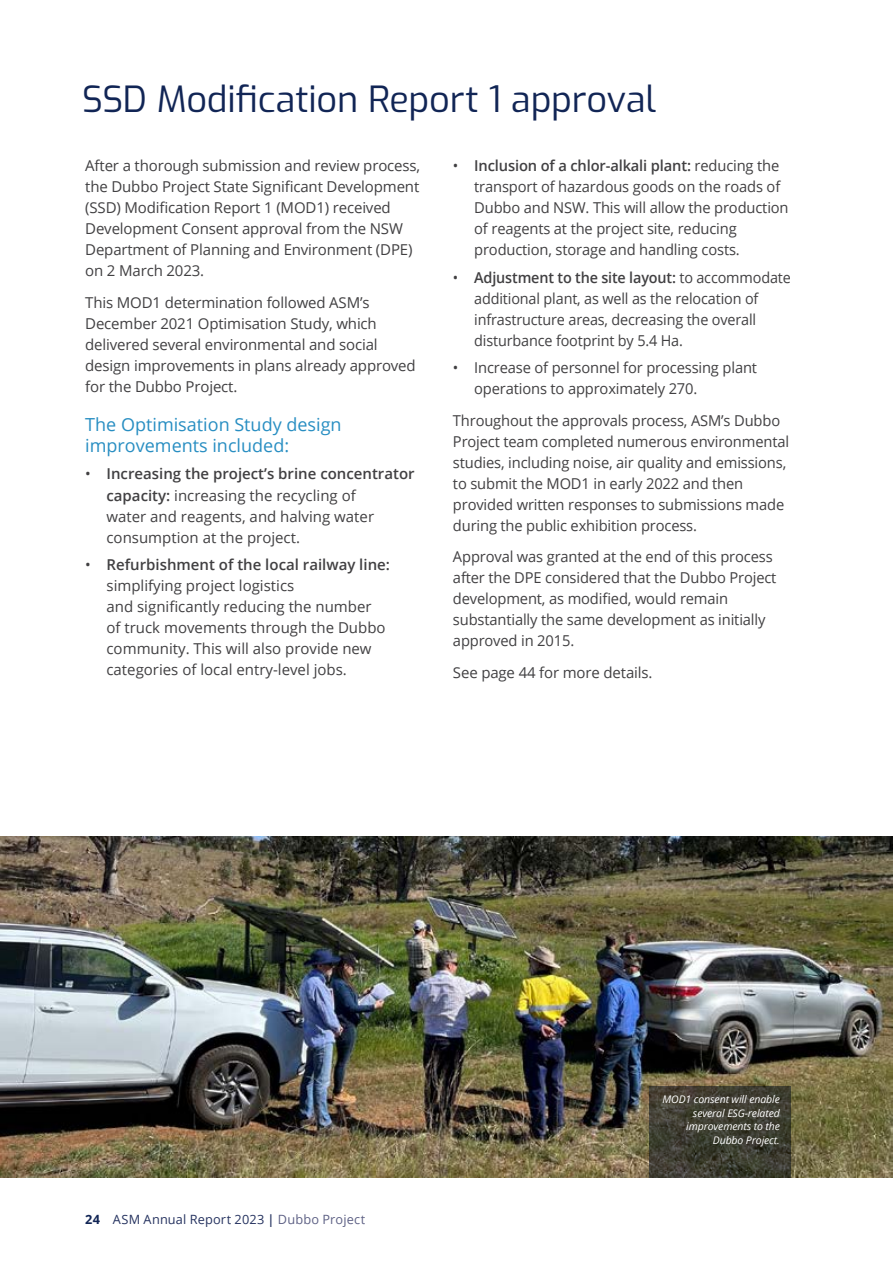
<style>
.page{position:relative;width:893px;height:1263px;background:#fff}
.page>*{position:absolute;margin:0;border:0;box-sizing:border-box;transform-origin:0 0}
.t1{font:36px "Exo";letter-spacing:-.005em;color:#112555}
.t2{font:18px/21.6px "Open Sans";color:#288ec2}
.t3{font:15px/21px "Open Sans";letter-spacing:-.01em;color:#414042}
.t4{font:15px/21px "Open Sans";letter-spacing:-.01em;color:#414042;scale:.96 1}
.t5{font:12.75px "Open Sans";letter-spacing:.01em;color:#263360}
.t6{font:italic 10.5px/13.5px "Open Sans";letter-spacing:-.01em;color:#fff;text-align:right}
.s1{font-weight:600}
.s2{font-weight:700;color:#112555}
.s3{color:#5e6185}
</style>
<div class="page">
<img style="left:0;top:836px;width:893px;height:342px">
<svg style="left:650px;top:1086px;width:141px;height:92px;background:#3f3e32"></svg>
<h1 class="t1" style="left:82px;top:72px;width:575px">SSD Modification Report 1 approval</h1>
<p class="t3" style="left:85px;top:155px;width:336px">After a thorough submission and review process, the Dubbo Project State Significant Development (SSD) Modification Report 1 (MOD1) received Development Consent approval from the NSW Department of Planning and Environment (DPE) on 2 March 2023.</p>
<p class="t3" style="left:85px;top:292px;width:332px">This MOD1 determination followed ASM’s December 2021 Optimisation Study, which delivered several environmental and social design improvements in plans already approved for the Dubbo Project.</p>
<p class="t2" style="left:85px;top:413px;width:258px">The Optimisation Study design improvements included:</p>
<p class="t3" style="left:107px;top:463px;width:310px;text-indent:-21px">• <span class="s1">Increasing the project’s brine concentrator capacity:</span> increasing the recycling of<br>water and reagents, and halving water consumption at the project.</p>
<p class="t3" style="left:107px;top:553px;width:285px;text-indent:-21px">• <span class="s1">Refurbishment of the local railway line: </span>simplifying project logistics<br>and significantly reducing the number<br>of truck movements through the Dubbo community. This will also provide new categories of local entry-level jobs.</p>
<p class="t3" style="left:474px;top:155px;width:316px;text-indent:-21px">• <span class="s1">Inclusion of a chlor-alkali plant:</span> reducing the transport of hazardous goods on the roads of Dubbo and NSW. This will allow the production of reagents at the project site, reducing production, storage and handling costs.</p>
<p class="t4" style="left:474px;top:266px;width:331px;text-indent:-21px">• <span class="s1">Adjustment to the site layout:</span> to accommodate additional plant, as well as the relocation of infrastructure areas, decreasing the overall disturbance footprint by 5.4 Ha.</p>
<p class="t3" style="left:474px;top:357px;width:284px;text-indent:-21px">• Increase of personnel for processing plant operations to approximately 270.</p>
<p class="t3" style="left:453px;top:409px;width:338px">Throughout the approvals process, ASM’s Dubbo Project team completed numerous environmental studies, including noise, air quality and emissions, to submit the MOD1 in early 2022 and then provided written responses to submissions made during the public exhibition process.</p>
<p class="t3" style="left:453px;top:546px;width:325px">Approval was granted at the end of this process after the DPE considered that the Dubbo Project development, as modified, would remain substantially the same development as initially approved in 2015.</p>
<p class="t3" style="left:453px;top:662px;width:201px">See page 44 for more details.</p>
<p class="t5" style="left:85px;top:1211px;width:282px"><span class="s2">24</span> ASM Annual Report 2023 <span class="s1">|</span> <span class="s3">Dubbo Project</span></p>
<p class="t6" style="left:663px;top:1092px;width:119px">MOD1 consent will enable several ESG-related improvements to the<br>Dubbo Project.</p>
</div>
